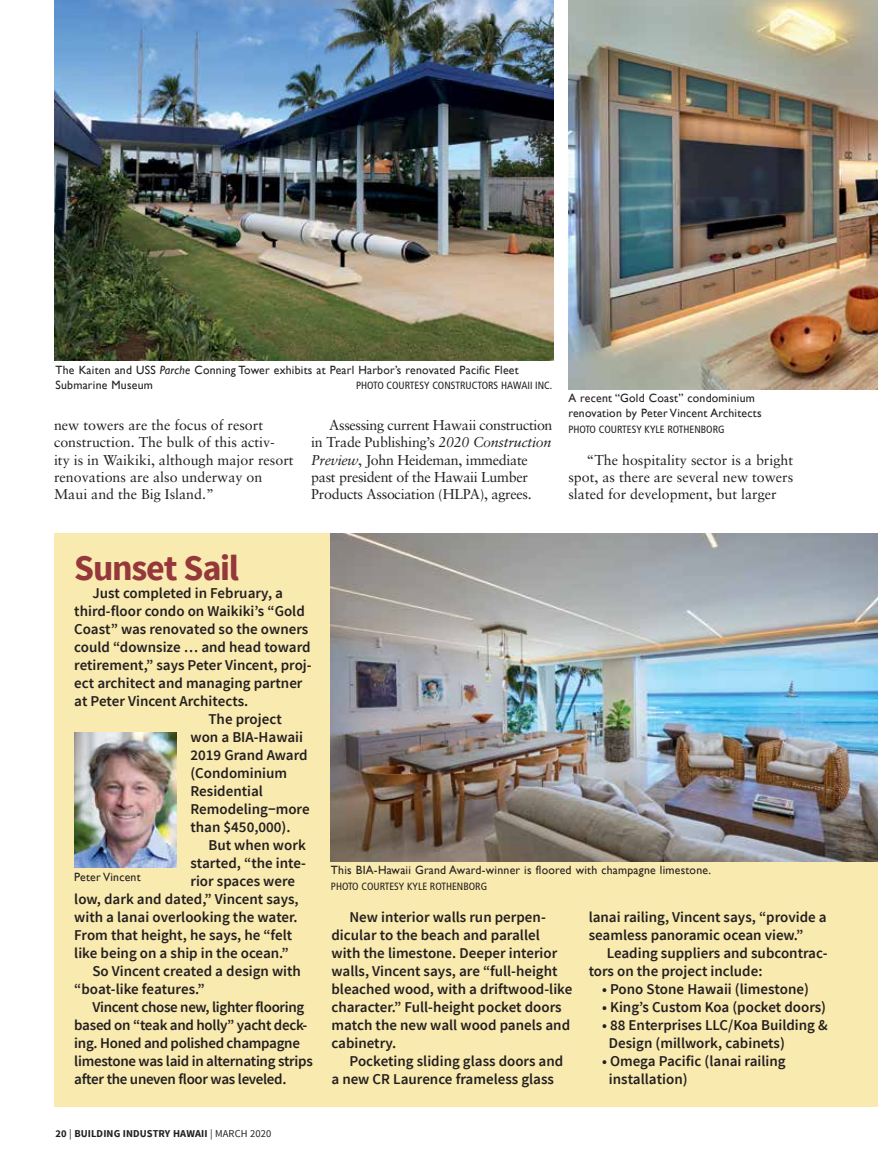
<style>
.page{position:relative;width:878px;height:1175px;background:#fff}
.page>*{position:absolute;margin:0;border:0;box-sizing:border-box;transform-origin:0 0}
.t1{font:700 36px "Source Sans Pro";letter-spacing:-.035em;color:#94383c}
.t2{font:600 15px/18px "Source Sans Pro";color:#231f20}
.t3{font:600 15px "Source Sans Pro";letter-spacing:-.02em;color:#231f20}
.t4{font:14.25px/17.1px "Sabon";color:#231f20}
.t5{font:14.25px/17.1px "Sabon";letter-spacing:-.02em;color:#231f20}
.t6{font:12px/15px "Gill Sans";letter-spacing:.02em;color:#231f20}
.t7{font:condensed 10.5px "Frutiger";color:#231f20}
.t8{font:700 10.5px "Source Sans Pro";letter-spacing:.01em;color:#231f20}
.s1{font-style:italic}
.s2{font-weight:400}
</style>
<div class="page">
<div style="left:54px;top:533px;width:824px;height:573px;background:#f9eaaf"></div>
<img style="left:331px;top:533px;width:547px;height:328px">
<img style="left:74px;top:732px;width:103px;height:135px">
<img style="left:569px;top:0;width:309px;height:389px">
<img style="left:54px;top:0;width:499px;height:361px">
<p class="t6" style="left:56px;top:362px;width:464px">The Kaiten and USS <span class="s1">Parche</span> Conning Tower exhibits at Pearl Harbor’s renovated Pacific Fleet<br>Submarine Museum</p>
<p class="t7" style="left:356px;top:379px;width:198px">PHOTO COURTESY CONSTRUCTORS HAWAII INC.</p>
<p class="t4" style="left:54px;top:417px;width:241px">new towers are the focus of resort construction. The bulk of this activ&shy;ity is in Waikiki, although major resort renovations are also underway on Maui and the Big Island.”</p>
<p class="t5" style="left:311px;top:417px;width:243px;text-indent:18px">Assessing current Hawaii construction in Trade Publishing’s <span class="s1">2020 Construction Preview</span>, John Heideman, immediate past president of the Hawaii Lumber Products Association (HLPA), agrees.</p>
<p class="t6" style="left:568px;top:390px;width:195px">A recent “Gold Coast” condominium renovation by Peter Vincent Architects</p>
<p class="t7" style="left:568px;top:423px;width:158px">PHOTO COURTESY KYLE ROTHENBORG</p>
<p class="t4" style="left:568px;top:451px;width:226px;text-align:justify;text-indent:18px">“The hospitality sector is a bright spot, as there are several new towers slated for development, but larger</p>
<h1 class="t1" style="left:74px;top:545px;width:166px">Sunset Sail</h1>
<p class="t2" style="left:92px;top:584px;width:192px">Just completed in February, a</p>
<p class="t2" style="left:74px;top:602px;width:232px">third-floor condo on Waikiki’s “Gold</p>
<p class="t2" style="left:74px;top:620px;width:235px">Coast” was renovated so the owners</p>
<p class="t2" style="left:74px;top:638px;width:238px">could “downsize … and head toward</p>
<p class="t2" style="left:74px;top:656px;width:239px">retirement,” says Peter Vincent, proj-</p>
<p class="t2" style="left:74px;top:674px;width:230px">ect architect and managing partner</p>
<p class="t2" style="left:74px;top:692px;width:175px">at Peter Vincent Architects.</p>
<p class="t2" style="left:208px;top:710px;width:75px">The project</p>
<p class="t2" style="left:190px;top:728px;width:114px">won a BIA-Hawaii</p>
<p class="t2" style="left:190px;top:746px;width:119px">2019 Grand Award</p>
<p class="t2" style="left:190px;top:764px;width:98px">(Condominium</p>
<p class="t2" style="left:190px;top:782px;width:74px">Residential</p>
<p class="t2" style="left:190px;top:800px;width:121px">Remodeling−more</p>
<p class="t2" style="left:190px;top:818px;width:102px">than $450,000).</p>
<p class="t2" style="left:208px;top:836px;width:99px">But when work</p>
<p class="t2" style="left:190px;top:854px;width:117px">started, “the inte-</p>
<p class="t2" style="left:190px;top:872px;width:106px">rior spaces were</p>
<p class="t2" style="left:74px;top:890px;width:226px">low, dark and dated,” Vincent says,</p>
<p class="t2" style="left:74px;top:908px;width:225px">with a lanai overlooking the water.</p>
<p class="t2" style="left:74px;top:926px;width:219px">From that height, he says, he “felt</p>
<p class="t2" style="left:74px;top:944px;width:216px">like being on a ship in the ocean.”</p>
<p class="t2" style="left:92px;top:962px;width:210px">So Vincent created a design with</p>
<p class="t2" style="left:74px;top:980px;width:132px">“boat-like features.”</p>
<p class="t3" style="left:92px;top:998px;width:213px">Vincent chose new, lighter flooring</p>
<p class="t3" style="left:74px;top:1016px;width:235px">based on “teak and holly” yacht deck-</p>
<p class="t3" style="left:74px;top:1034px;width:227px">ing. Honed and polished champagne</p>
<p class="t3" style="left:74px;top:1052px;width:240px">limestone was laid in alternating strips</p>
<p class="t3" style="left:74px;top:1070px;width:214px">after the uneven floor was leveled.</p>
<p class="t6" style="left:74px;top:869px;width:68px">Peter Vincent</p>
<p class="t8" style="left:56px;top:1126px;width:217px">20 <span class="s2">|</span> BUILDING INDUSTRY HAWAII <span class="s2">| MARCH 2020</span></p>
<p class="t6" style="left:331px;top:862px;width:381px">This BIA-Hawaii Grand Award-winner is floored with champagne limestone.</p>
<p class="t7" style="left:331px;top:880px;width:158px">PHOTO COURTESY KYLE ROTHENBORG</p>
<p class="t2" style="left:331px;top:908px;width:242px;text-indent:18px">New interior walls run perpen&shy;dicular to the beach and parallel<br>with the limestone. Deeper interior walls, Vincent says, are “full-height bleached wood, with a driftwood-like character.” Full-height pocket doors match the new wall wood panels and cabinetry.</p>
<p class="t2" style="left:331px;top:1052px;width:233px;text-indent:18px">Pocketing sliding glass doors and a new CR Laurence frameless glass</p>
<p class="t2" style="left:588px;top:908px;width:240px">lanai railing, Vincent says, “provide a seamless panoramic ocean view.”</p>
<p class="t2" style="left:588px;top:944px;width:240px;text-indent:18px">Leading suppliers and subcontrac&shy;tors on the project include:</p>
<p class="t2" style="left:602px;top:980px;width:208px">• Pono Stone Hawaii (limestone)</p>
<p class="t2" style="left:602px;top:998px;width:225px">• King’s Custom Koa (pocket doors)</p>
<p class="t2" style="left:609px;top:1016px;width:220px;text-indent:-7px">• 88 Enterprises LLC/Koa Building &amp;<br>Design (millwork, cabinets)</p>
<p class="t2" style="left:609px;top:1052px;width:178px;text-indent:-7px">• Omega Pacific (lanai railing installation)</p>
</div>
